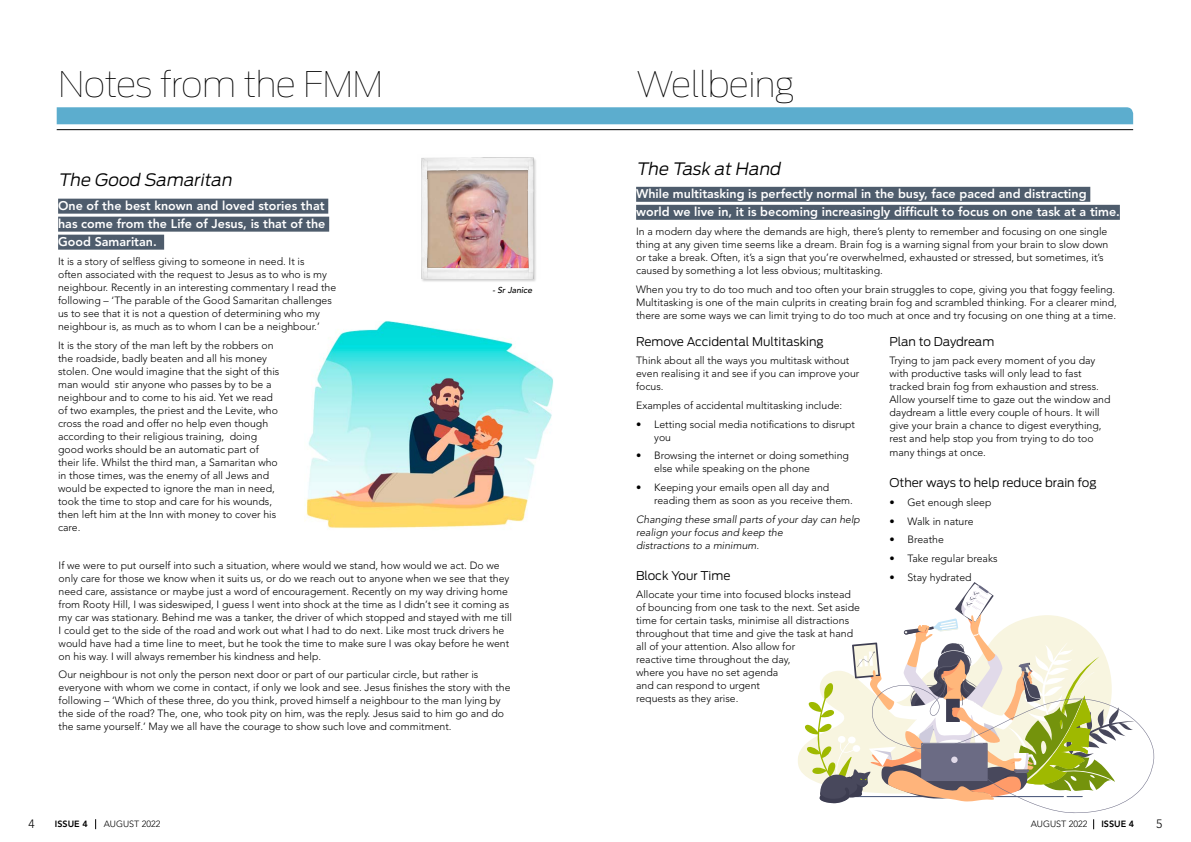
<style>
.page{position:relative;width:1191px;height:842px;background:#fff}
.page>*{position:absolute;margin:0;border:0;box-sizing:border-box;transform-origin:0 0}
.t1{font:100 35px "Antenna";letter-spacing:-.02em;color:#000}
.t2{font:italic 300 17px "Antenna";color:#000}
.t3{font:800 12.5px/18px "Avenir LT Std";color:#fff}
.t4{font:300 12px "Antenna";color:#000}
.t5{font:300 12px "Avenir LT Std";color:#000}
.t6{font:300 10.5px/13px "Avenir LT Std";color:#000}
.t7{font:italic 300 10.5px/13px "Avenir LT Std";color:#000}
.t8{font:300 9px "Avenir LT Std";color:#000}
.t9{font:800 9px "Avenir LT Std";color:#000}
.t10{font:italic 500 8.6px "Avenir LT Std";color:#000}
</style>
<div class="page">
<div style="left:636px;top:187px;width:454px;height:15px;background:#4e5c6c"></div>
<div style="left:636px;top:205px;width:483px;height:15px;background:#4e5c6c"></div>
<hr style="left:57px;top:129px;width:1076px;height:1px;background:#000">
<div style="left:57px;top:107px;width:1076px;height:17px;background:#5cadce"></div>
<svg style="left:801px;top:582px;width:353px;height:231px"></svg>
<div style="left:421px;top:157px;width:116px;height:126px;background:#000;opacity:.2"></div>
<img style="left:421px;top:157px;width:116px;height:122px">
<img style="left:306px;top:320px;width:247px;height:209px">
<div style="left:58px;top:199px;width:270px;height:15px;background:#4e5c6c"></div>
<div style="left:58px;top:217px;width:271px;height:15px;background:#4e5c6c"></div>
<div style="left:58px;top:235px;width:106px;height:15px;background:#4e5c6c"></div>
<h1 class="t1" style="left:58px;top:63px;width:326px">Notes from the FMM</h1>
<h1 class="t1" style="left:636px;top:63px;width:160px">Wellbeing</h1>
<h2 class="t2" style="left:58px;top:170px;width:178px">The Good Samaritan</h2>
<p class="t3" style="left:58px;top:197px;width:269px;text-align:justify">One of the best known and loved stories that has come from the Life of Jesus, is that of the Good Samaritan.</p>
<p class="t6" style="left:58px;top:255px;width:280px">It is a story of selfless giving to someone in need. It is<br>often associated with the request to Jesus as to who is my neighbour. Recently in an interesting commentary I read the following – ‘The parable of the Good Samaritan challenges us to see that it is not a question of determining who my neighbour is, as much as to whom I can be a neighbour.’</p>
<p class="t6" style="left:58px;top:338px;width:223px">It is the story of the man left by the robbers on the roadside, badly beaten and all his money stolen. One would imagine that the sight of this man would stir anyone who passes by to be a neighbour and to come to his aid. Yet we read of two examples, the priest and the Levite, who cross the road and offer no help even though according to their religious training, doing good works should be an automatic part of their life. Whilst the third man, a Samaritan who in those times, was the enemy of all Jews and would be expected to ignore the man in need, took the time to stop and care for his wounds, then left him at the Inn with money to cover his care.</p>
<p class="t6" style="left:59px;top:559px;width:455px">If we were to put ourself into such a situation, where would we stand, how would we act. Do we only care for those we know when it suits us, or do we reach out to anyone when we see that they need care, assistance or maybe just a word of encouragement. Recently on my way driving home from Rooty Hill, I was sideswiped, I guess I went into shock at the time as I didn’t see it coming as my car was stationary. Behind me was a tanker, the driver of which stopped and stayed with me till I could get to the side of the road and work out what I had to do next. Like most truck drivers he would have had a time line to meet, but he took the time to make sure I was okay before he went on his way. I will always remember his kindness and help.</p>
<p class="t6" style="left:59px;top:668px;width:453px">Our neighbour is not only the person next door or part of our particular circle, but rather is everyone with whom we come in contact, if only we look and see. Jesus finishes the story with the following – ‘Which of these three, do you think, proved himself a neighbour to the man lying by the side of the road? The, one, who took pity on him, was the reply. Jesus said to him go and do the same yourself.’ May we all have the courage to show such love and commitment.</p>
<p class="t10" style="left:492px;top:285px;width:41px">- Sr Janice</p>
<p class="t5" style="left:28px;top:816px;width:8px">4</p>
<p class="t9" style="left:55px;top:819px;width:34px">ISSUE 4</p>
<p class="t8" style="left:104px;top:819px;width:58px">AUGUST 2022</p>
<h2 class="t2" style="left:636px;top:158px;width:149px">The Task at Hand</h2>
<p class="t3" style="left:636px;top:185px;width:485px">While multitasking is perfectly normal in the busy, face paced and distracting world we live in, it is becoming increasingly difficult to focus on one task at a time.</p>
<p class="t6" style="left:636px;top:225px;width:473px">In a modern day where the demands are high, there’s plenty to remember and focusing on one single thing at any given time seems like a dream. Brain fog is a warning signal from your brain to slow down or take a break. Often, it’s a sign that you’re overwhelmed, exhausted or stressed, but sometimes, it’s caused by something a lot less obvious; multitasking.</p>
<p class="t6" style="left:636px;top:283px;width:482px">When you try to do too much and too often your brain struggles to cope, giving you that foggy feeling.<br>Multitasking is one of the main culprits in creating brain fog and scrambled thinking. For a clearer mind, there are some ways we can limit trying to do too much at once and try focusing on one thing at a time.</p>
<p class="t4" style="left:636px;top:334px;width:189px">Remove Accidental Multitasking</p>
<p class="t6" style="left:636px;top:354px;width:225px">Think about all the ways you multitask without even realising it and see if you can improve your focus.</p>
<p class="t6" style="left:636px;top:399px;width:208px">Examples of accidental multitasking include:</p>
<p class="t6" style="left:654px;top:418px;width:202px;text-indent:-18px">• Letting social media notifications to disrupt you</p>
<p class="t6" style="left:654px;top:449px;width:196px;text-indent:-18px">• Browsing the internet or doing something else while speaking on the phone</p>
<p class="t6" style="left:654px;top:481px;width:200px;text-indent:-18px">• Keeping your emails open all day and reading them as soon as you receive them.</p>
<p class="t7" style="left:636px;top:513px;width:225px">Changing these small parts of your day can help realign your focus and keep the<br>distractions to a minimum.</p>
<p class="t4" style="left:636px;top:568px;width:96px">Block Your Time</p>
<p class="t6" style="left:636px;top:588px;width:225px">Allocate your time into focused blocks instead of bouncing from one task to the next. Set aside time for certain tasks, minimise all distractions throughout that time and give the task at hand all of your attention. Also allow for<br>reactive time throughout the day,<br>where you have no set agenda<br>and can respond to urgent<br>requests as they arise.</p>
<p class="t4" style="left:889px;top:334px;width:106px">Plan to Daydream</p>
<p class="t6" style="left:889px;top:354px;width:223px">Trying to jam pack every moment of you day with productive tasks will only lead to fast tracked brain fog from exhaustion and stress.<br>Allow yourself time to gaze out the window and daydream a little every couple of hours. It will give your brain a chance to digest everything, rest and help stop you from trying to do too</p>
<p class="t6" style="left:889px;top:446px;width:98px">many things at once.</p>
<p class="t4" style="left:889px;top:476px;width:209px">Other ways to help reduce brain fog</p>
<p class="t6" style="left:889px;top:496px;width:104px">• Get enough sleep</p>
<p class="t6" style="left:889px;top:515px;width:86px">• Walk in nature</p>
<p class="t6" style="left:889px;top:533px;width:56px">• Breathe</p>
<p class="t6" style="left:889px;top:552px;width:110px">• Take regular breaks</p>
<p class="t6" style="left:889px;top:571px;width:84px">• Stay hydrated</p>
<p class="t8" style="left:1030px;top:819px;width:58px">AUGUST 2022</p>
<p class="t9" style="left:1101px;top:819px;width:34px">ISSUE 4</p>
<p class="t5" style="left:1156px;top:816px;width:8px">5</p>
</div>
